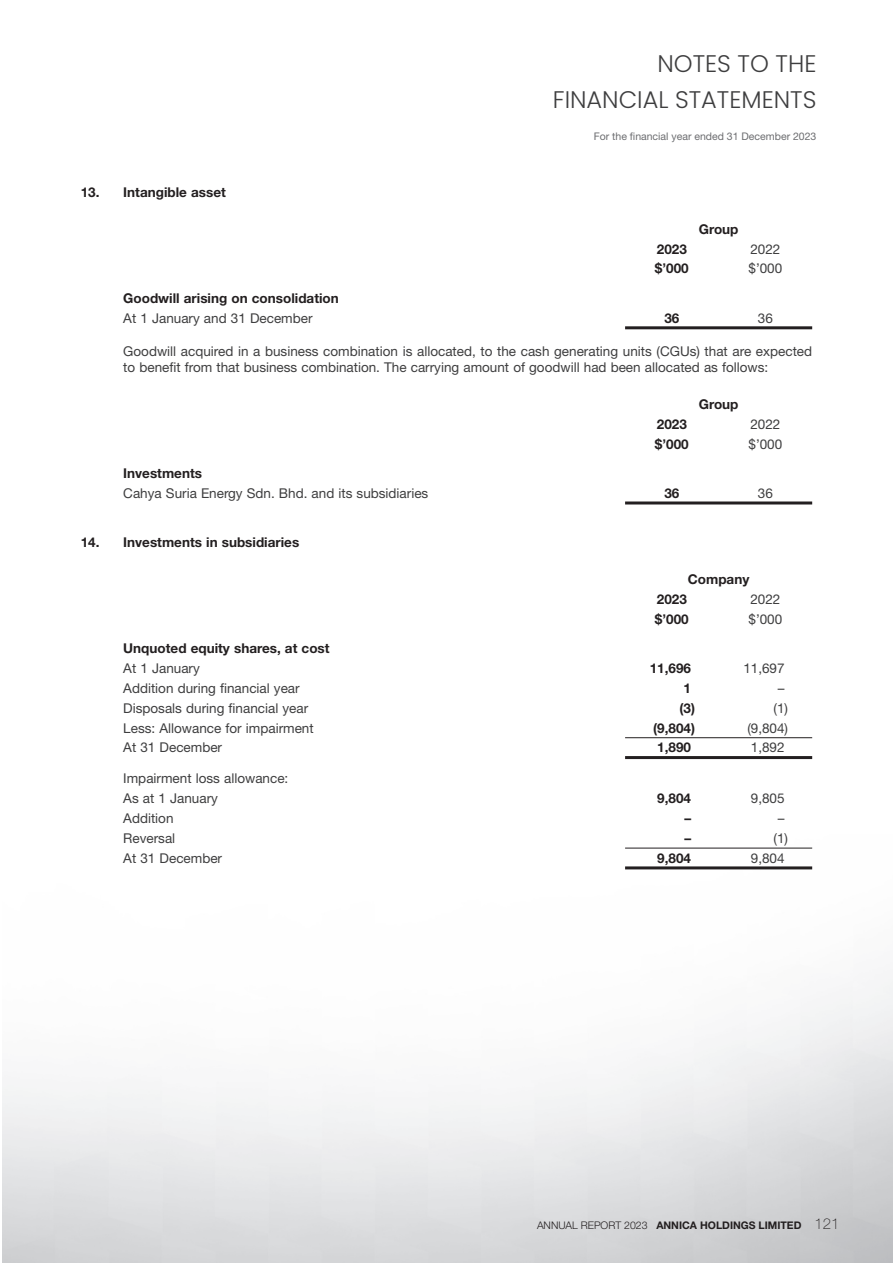
<style>
.page{position:relative;width:893px;height:1263px;background:#fff}
.page>*{position:absolute;margin:0;border:0;box-sizing:border-box;transform-origin:0 0}
.t1{font:300 24px/36px "Poppins";color:#3e3e3f;text-align:right}
.t2{font:13.5px/16.2px "Helvetica Neue LT Std";color:#3e3e3f}
.t3{font:700 13.5px "Helvetica Neue LT Std";color:#231f20}
.t4{font:700 10.5px "Helvetica Neue LT Std";color:#231f20}
.t5{font:10.5px "Helvetica Neue LT Std";color:#6c6d70}
.s1{font-weight:300}
.s2{font-weight:100;font-size:15px}
</style>
<div class="page">
<hr style="left:625px;top:326px;width:187px;height:3px;background:#231f20">
<hr style="left:625px;top:501px;width:187px;height:3px;background:#231f20">
<hr style="left:625px;top:756px;width:187px;height:3px;background:#231f20">
<hr style="left:625px;top:866px;width:187px;height:3px;background:#231f20">
<hr style="left:625px;top:737px;width:187px;height:1px;background:#231f20">
<hr style="left:625px;top:848px;width:187px;height:1px;background:#231f20">
<p class="t3" style="left:81px;top:187px;width:147px">13. Intangible asset</p>
<h1 class="t1" style="left:553px;top:48px;width:265px">NOTES TO THE<br>FINANCIAL STATEMENTS</h1>
<p class="t5" style="left:594px;top:132px;width:224px">For the financial year ended 31 December 2023</p>
<p class="t3" style="left:699px;top:224px;width:41px">Group</p>
<p class="t3" style="left:657px;top:244px;width:32px">2023</p>
<p class="t2" style="left:750px;top:242px;width:32px">2022</p>
<p class="t3" style="left:655px;top:264px;width:35px">$’000</p>
<p class="t2" style="left:748px;top:262px;width:35px">$’000</p>
<p class="t3" style="left:123px;top:293px;width:217px">Goodwill arising on consolidation</p>
<p class="t2" style="left:123px;top:311px;width:191px">At 1 January and 31 December</p>
<p class="t3" style="left:664px;top:313px;width:17px">36</p>
<p class="t2" style="left:758px;top:311px;width:17px">36</p>
<p class="t2" style="left:123px;top:344px;width:690px">Goodwill acquired in a business combination is allocated, to the cash generating units (CGUs) that are expected to benefit from that business combination. The carrying amount of goodwill had been allocated as follows:</p>
<p class="t3" style="left:699px;top:399px;width:41px">Group</p>
<p class="t3" style="left:657px;top:419px;width:32px">2023</p>
<p class="t2" style="left:750px;top:417px;width:32px">2022</p>
<p class="t3" style="left:655px;top:439px;width:35px">$’000</p>
<p class="t2" style="left:748px;top:437px;width:35px">$’000</p>
<p class="t3" style="left:123px;top:468px;width:80px">Investments</p>
<p class="t2" style="left:123px;top:486px;width:307px">Cahya Suria Energy Sdn. Bhd. and its subsidiaries</p>
<p class="t3" style="left:664px;top:488px;width:17px">36</p>
<p class="t2" style="left:758px;top:486px;width:17px">36</p>
<p class="t3" style="left:81px;top:537px;width:220px">14. Investments in subsidiaries</p>
<p class="t3" style="left:688px;top:574px;width:63px">Company</p>
<p class="t3" style="left:657px;top:594px;width:32px">2023</p>
<p class="t2" style="left:750px;top:592px;width:32px">2022</p>
<p class="t3" style="left:655px;top:614px;width:35px">$’000</p>
<p class="t2" style="left:748px;top:612px;width:35px">$’000</p>
<p class="t3" style="left:123px;top:643px;width:208px">Unquoted equity shares, at cost</p>
<p class="t2" style="left:123px;top:661px;width:78px">At 1 January</p>
<p class="t3" style="left:650px;top:663px;width:43px">11,696</p>
<p class="t2" style="left:743px;top:661px;width:43px">11,697</p>
<p class="t2" style="left:123px;top:681px;width:178px">Addition during financial year</p>
<p class="t3" style="left:684px;top:683px;width:9px">1</p>
<p class="t2" style="left:778px;top:681px;width:8px">–</p>
<p class="t2" style="left:123px;top:701px;width:186px">Disposals during financial year</p>
<p class="t3" style="left:680px;top:703px;width:17px">(3)</p>
<p class="t2" style="left:774px;top:701px;width:16px">(1)</p>
<p class="t2" style="left:123px;top:721px;width:192px">Less: Allowance for impairment</p>
<p class="t3" style="left:653px;top:723px;width:43px">(9,804)</p>
<p class="t2" style="left:747px;top:721px;width:42px">(9,804)</p>
<p class="t2" style="left:123px;top:741px;width:100px">At 31 December</p>
<p class="t3" style="left:657px;top:743px;width:35px">1,890</p>
<p class="t2" style="left:751px;top:741px;width:35px">1,892</p>
<p class="t2" style="left:123px;top:770px;width:167px;line-height:19.8px">Impairment loss allowance:<br>As at 1 January</p>
<p class="t3" style="left:657px;top:794px;width:35px">9,804</p>
<p class="t2" style="left:751px;top:792px;width:35px">9,805</p>
<p class="t2" style="left:123px;top:812px;width:52px">Addition</p>
<p class="t3" style="left:684px;top:813px;width:8px">–</p>
<p class="t2" style="left:778px;top:812px;width:8px">–</p>
<p class="t2" style="left:123px;top:831px;width:53px">Reversal</p>
<p class="t3" style="left:684px;top:833px;width:8px">–</p>
<p class="t2" style="left:774px;top:831px;width:16px">(1)</p>
<p class="t2" style="left:123px;top:851px;width:100px">At 31 December</p>
<p class="t3" style="left:657px;top:853px;width:35px">9,804</p>
<p class="t2" style="left:751px;top:851px;width:35px">9,804</p>
<p class="t4" style="left:537px;top:1221px;width:304px"><span class="s1">ANNUAL REPORT 2023</span> ANNICA HOLDINGS LIMITED <span class="s2">121</span></p>
</div>
